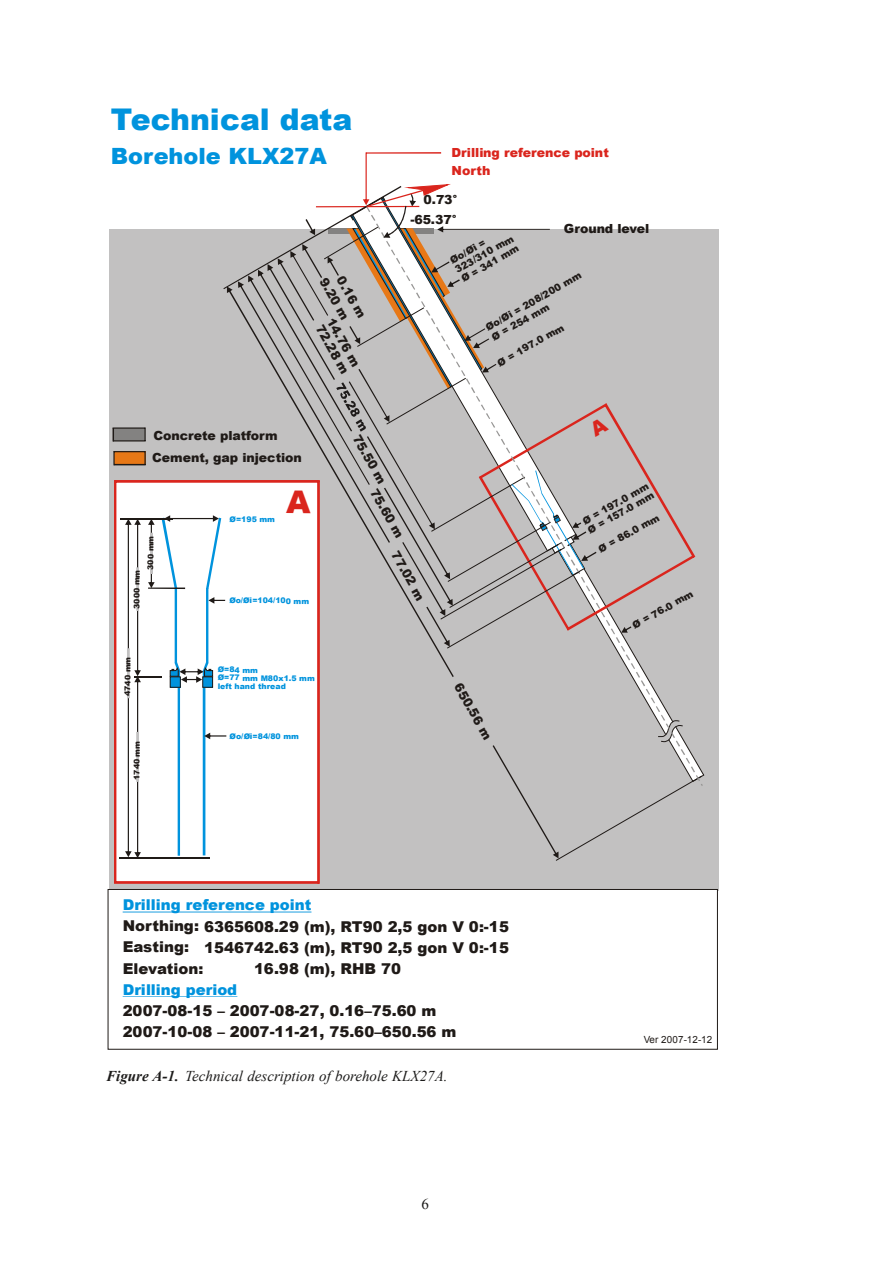
<style>
.page{position:relative;width:893px;height:1263px;background:#fff}
.page>*{position:absolute;margin:0;border:0;box-sizing:border-box;transform-origin:0 0}
.t1{font:900 31.35px "Arial";color:#da251d}
.t2{font:900 29.85px "Arial";letter-spacing:-.005em;color:#0093dd}
.t3{font:900 22.35px "Arial";color:#0093dd}
.t4{font:900 15px/21.1px "Arial";letter-spacing:-.005em;color:#1f1a17}
.t5{font:italic 15px "Times New Roman";color:#1c1b1a}
.t6{font:900 15px "Arial";color:#0093dd}
.t7{font:15px "Times New Roman";color:#1c1b1a}
.t8{font:900 12.6px/20.5px "Arial";color:#1f1a17;text-align:right}
.t9{font:900 12.6px "Arial";color:#da251d}
.t10{font:900 9.9px/10.5px "Arial";color:#1f1a17}
.t11{font:9.9px "Arial";letter-spacing:-.01em;color:#1f1a17}
.t12{font:900 7.8px/8.1px "Arial";color:#0093dd}
.t13{font:900 7.8px "Arial";color:#1f1a17}
.s1{font-weight:700}
</style>
<div class="page">
<div style="left:109px;top:229px;width:610px;height:662px;background:#c2c1c1"></div>
<div style="left:108px;top:889px;width:610px;height:160px;border:1px solid #1f1a17"></div>
<hr style="left:123px;top:996px;width:114px;height:1px;background:#0093dd">
<hr style="left:123px;top:911px;width:188px;height:1px;background:#0093dd">
<svg style="left:114px;top:861px;width:206px;height:23px;fill:#fff"></svg>
<svg style="left:113px;top:152px;width:591px;height:709px"></svg>
<h2 class="t2" style="left:111px;top:98px;width:243px">Technical data</h2>
<h3 class="t3" style="left:111px;top:140px;width:217px">Borehole KLX27A</h3>
<p class="t9" style="left:452px;top:143px;width:159px">Drilling reference point</p>
<p class="t8" style="left:344px;top:267px;width:55px;line-height:15.5px;text-align:center;rotate:60deg">0.16 m<br>9.20 m</p>
<p class="t8" style="left:339px;top:314px;width:55px;rotate:60deg">14.76 m</p>
<p class="t8" style="left:328px;top:321px;width:56px;rotate:60deg">72.28 m</p>
<p class="t9" style="left:452px;top:162px;width:40px">North</p>
<p class="t8" style="left:410px;top:189px;width:49px">0.73° -65.37°</p>
<p class="t8" style="left:564px;top:218px;width:87px">Ground level</p>
<p class="t10" style="left:448px;top:256px;width:67px;rotate:-29deg">Øo/Øi =<br>323/310 mm</p>
<p class="t10" style="left:483px;top:322px;width:110px;rotate:-29deg">Øo/Øi = 208/200 mm</p>
<p class="t10" style="left:459px;top:274px;width:66px;rotate:-29deg">Ø = 341 mm</p>
<p class="t10" style="left:490px;top:333px;width:66px;rotate:-29deg">Ø = 254 mm</p>
<p class="t10" style="left:495px;top:358px;width:76px;rotate:-29deg">Ø = 197.0 mm</p>
<p class="t8" style="left:153px;top:425px;width:126px">Concrete platform</p>
<p class="t8" style="left:152px;top:447px;width:151px">Cement, gap injection</p>
<p class="t13" style="left:145px;top:569px;width:35px;rotate:-89deg">300 mm</p>
<p class="t13" style="left:131px;top:609px;width:40px;rotate:-89deg">3000 mm</p>
<p class="t13" style="left:122px;top:696px;width:41px;rotate:-89deg">4740 mm</p>
<p class="t13" style="left:131px;top:780px;width:40px;rotate:-89deg">17 0 mm</p>
<p class="t12" style="left:230px;top:514px;width:47px;rotate:1deg">Ø=195 mm</p>
<h1 class="t1" style="left:286px;top:479px;width:26px">A</h1>
<p class="t12" style="left:229px;top:596px;width:81px;rotate:1deg">Øo/Øi=104/100 mm</p>
<p class="t12" style="left:218px;top:665px;width:99px;rotate:1deg">Ø=84 mm<br>Ø=77 mm M80x1.5 mm left hand thread</p>
<p class="t12" style="left:230px;top:731px;width:71px;rotate:1deg">Øo/Øi=84/80 mm</p>
<p class="t8" style="left:365px;top:430px;width:55px;rotate:60deg">75.50 m</p>
<p class="t8" style="left:383px;top:484px;width:56px;rotate:60deg">75.60 m</p>
<p class="t8" style="left:404px;top:547px;width:55px;rotate:60deg">77.02 m</p>
<p class="t8" style="left:467px;top:679px;width:64px;rotate:60deg">650.56 m</p>
<p class="t6" style="left:123px;top:894px;width:190px">Drilling reference point</p>
<p class="t4" style="left:123px;top:916px;width:388px">Northing: 6365608.29 (m), RT90 2,5 gon V 0:-15</p>
<p class="t4" style="left:204px;top:937px;width:306px">1546742.63 (m), RT90 2,5 gon V 0:-15</p>
<p class="t4" style="left:254px;top:958px;width:149px">16.98 (m), RHB 70</p>
<p class="t4" style="left:123px;top:936px;width:82px">Easting:<br>Elevation:</p>
<p class="t6" style="left:123px;top:978px;width:116px">Drilling period</p>
<p class="t4" style="left:123px;top:999px;width:335px">2007-08-15 – 2007-08-27, 0.16–75.60 m<br>2007-10-08 – 2007-11-21, 75.60–650.56 m</p>
<p class="t5" style="left:106px;top:1065px;width:343px"><span class="s1">Figure A-1.</span> Technical description of borehole KLX27A.</p>
<p class="t7" style="left:421px;top:1194px;width:9px">6</p>
<p class="t10" style="left:580px;top:517px;width:76px;rotate:-29deg">Ø = 197.0 mm</p>
<p class="t10" style="left:586px;top:526px;width:76px;rotate:-29deg">Ø = 157.0 mm</p>
<p class="t10" style="left:596px;top:545px;width:70px;rotate:-29deg">Ø = 86.0 mm</p>
<p class="t10" style="left:630px;top:621px;width:69px;rotate:-29deg">Ø = 76.0 mm</p>
<p class="t11" style="left:644px;top:1033px;width:70px">Ver 2007-12-12</p>
</div>
